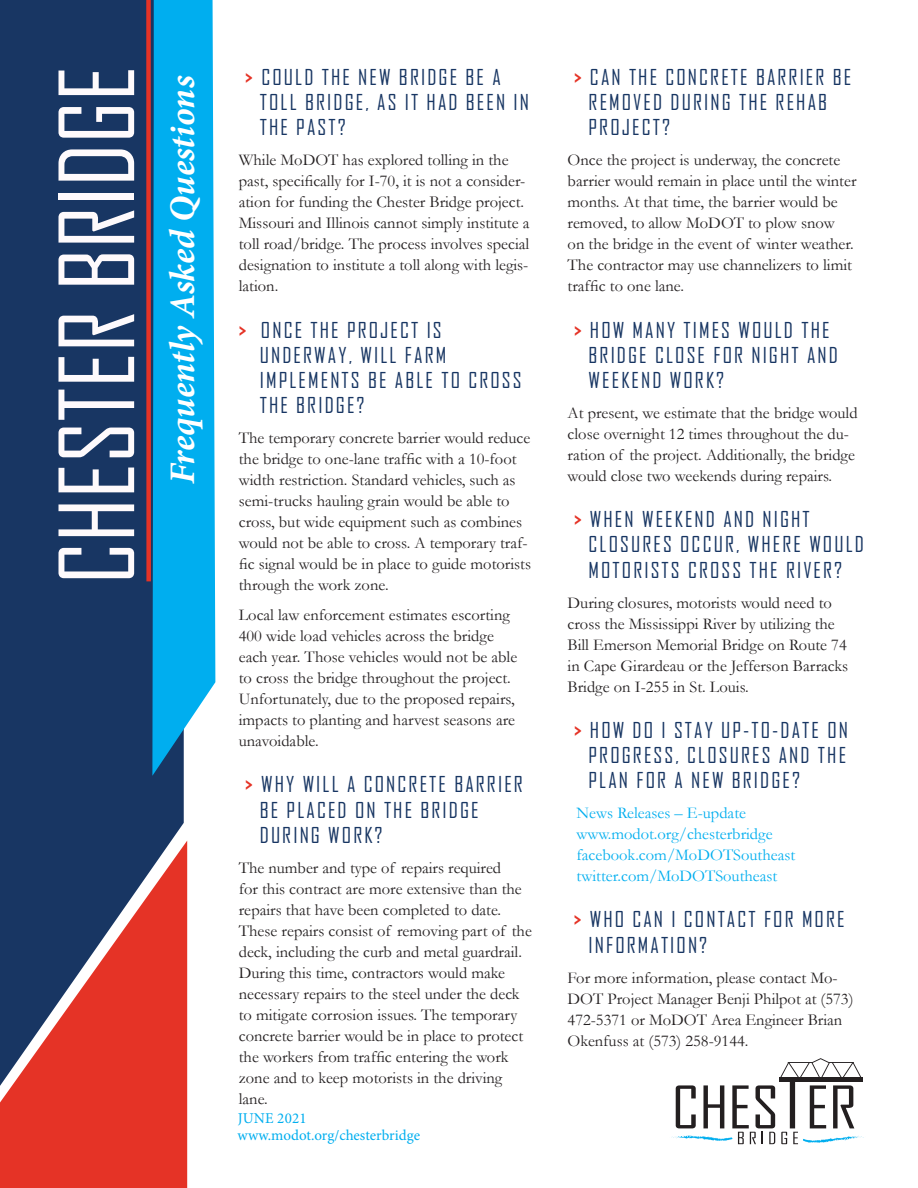
<style>
.page{position:relative;width:918px;height:1188px;background:#fff}
.page>*{position:absolute;margin:0;border:0;box-sizing:border-box;transform-origin:0 0}
.t1{font:99px "Agency FB";color:#fefafc}
.t2{font:italic 700 36px "Minion Pro";color:#fff}
.t3{font:21px/25.2px "Agency FB";letter-spacing:.1em;color:#183663}
.t4{font:16.5px/21px "Garamond";color:#231f20}
.t5{font:16.5px/21px "Garamond";color:#00aeef}
.t6{font:15px "Minion Pro";color:#00aeef}
.s1{font-weight:700;color:#e53326}
</style>
<div class="page">
<div style="left:0;top:841px;width:187px;height:347px;background:#e53326"></div>
<svg style="left:0;top:0;width:184px;height:1086px;background:#35395e"></svg>
<svg style="left:152px;top:0;width:63px;height:776px;background:#0caae7"></svg>
<div style="left:146px;top:0;width:5px;height:581px;background:#e53326"></div>
<svg style="left:671px;top:1058px;width:193px;height:86px"></svg>
<h1 class="t1" style="left:37px;top:584px;width:520px;rotate:-90deg">CHESTER BRIDGE</h1>
<h2 class="t2" style="left:157px;top:484px;width:409px;rotate:-90deg">Frequently Asked Questions</h2>
<p class="t3" style="left:260px;top:64px;width:271px;text-indent:-15px"><span class="s1">&gt;</span> COULD THE NEW BRIDGE BE A<br>TOLL BRIDGE, AS IT HAD BEEN IN<br>THE PAST?</p>
<p class="t4" style="left:239px;top:149px;width:292px">While MoDOT has explored tolling in the past, specifically for I-70, it is not a consider&shy;ation for funding the Chester Bridge project.<br>Missouri and Illinois cannot simply institute a toll road/bridge. The process involves special designation to institute a toll along with legis&shy;lation.</p>
<p class="t3" style="left:260px;top:317px;width:263px;text-indent:-21px"><span class="s1">&gt;</span> ONCE THE PROJECT IS<br>UNDERWAY, WILL FARM<br>IMPLEMENTS BE ABLE TO CROSS<br>THE BRIDGE?</p>
<p class="t4" style="left:239px;top:427px;width:294px">The temporary concrete barrier would reduce the bridge to one-lane traffic with a 10-foot width restriction. Standard vehicles, such as semi-trucks hauling grain would be able to cross, but wide equipment such as combines would not be able to cross. A temporary traf&shy;fic signal would be in place to guide motorists through the work zone.</p>
<p class="t4" style="left:239px;top:604px;width:280px">Local law enforcement estimates escorting 400 wide load vehicles across the bridge each year. Those vehicles would not be able to cross the bridge throughout the project.<br>Unfortunately, due to the proposed repairs, impacts to planting and harvest seasons are unavoidable.</p>
<p class="t3" style="left:260px;top:772px;width:265px;text-indent:-15px"><span class="s1">&gt;</span> WHY WILL A CONCRETE BARRIER<br>BE PLACED ON THE BRIDGE<br>DURING WORK?</p>
<p class="t4" style="left:239px;top:857px;width:295px">The number and type of repairs required<br>for this contract are more extensive than the repairs that have been completed to date.<br>These repairs consist of removing part of the deck, including the curb and metal guardrail.<br>During this time, contractors would make necessary repairs to the steel under the deck to mitigate corrosion issues. The temporary concrete barrier would be in place to protect the workers from traffic entering the work zone and to keep motorists in the driving lane.</p>
<p class="t6" style="left:238px;top:1108px;width:70px">JUNE 2021</p>
<p class="t6" style="left:238px;top:1125px;width:184px">www.modot.org/chesterbridge</p>
<p class="t3" style="left:589px;top:64px;width:264px;text-indent:-15px"><span class="s1">&gt;</span> CAN THE CONCRETE BARRIER BE<br>REMOVED DURING THE REHAB<br>PROJECT?</p>
<p class="t4" style="left:568px;top:149px;width:290px">Once the project is underway, the concrete barrier would remain in place until the winter months. At that time, the barrier would be removed, to allow MoDOT to plow snow<br>on the bridge in the event of winter weather.<br>The contractor may use channelizers to limit traffic to one lane.</p>
<p class="t3" style="left:589px;top:317px;width:251px;text-indent:-15px"><span class="s1">&gt;</span> HOW MANY TIMES WOULD THE<br>BRIDGE CLOSE FOR NIGHT AND<br>WEEKEND WORK?</p>
<p class="t4" style="left:568px;top:402px;width:292px">At present, we estimate that the bridge would close overnight 12 times throughout the du&shy;ration of the project. Additionally, the bridge would close two weekends during repairs.</p>
<p class="t3" style="left:589px;top:506px;width:277px;text-indent:-15px"><span class="s1">&gt;</span> WHEN WEEKEND AND NIGHT<br>CLOSURES OCCUR, WHERE WOULD<br>MOTORISTS CROSS THE RIVER?</p>
<p class="t4" style="left:568px;top:592px;width:282px">During closures, motorists would need to cross the Mississippi River by utilizing the Bill Emerson Memorial Bridge on Route 74 in Cape Girardeau or the Jefferson Barracks Bridge on I-255 in St. Louis.</p>
<p class="t3" style="left:589px;top:717px;width:261px;text-align:justify;text-indent:-15px"><span class="s1">&gt;</span> HOW DO I STAY UP-TO-DATE ON PROGRESS, CLOSURES AND THE PLAN FOR A NEW BRIDGE?</p>
<p class="t5" style="left:577px;top:802px;width:220px">News Releases – E-update www.modot.org/chesterbridge facebook.com/MoDOTSoutheast twitter.com/MoDOTSoutheast</p>
<p class="t3" style="left:574px;top:907px;width:132px"><span class="s1">&gt;</span> WHO CAN I CONTA</p>
<p class="t3" style="left:737px;top:907px;width:37px">CT FOR</p>
<p class="t3" style="left:802px;top:907px;width:12px">MORE</p>
<p class="t3" style="left:589px;top:932px;width:11px">INFORMATION</p>
<p class="t3" style="left:699px;top:932px;width:10px">?</p>
<p class="t4" style="left:568px;top:967px;width:287px">For more information, please contact Mo-DOT Project Manager Benji Philpot at (573)<br>472-5371 or MoDOT Area Engineer Brian Okenfuss at (573) 258-9144.</p>
</div>
